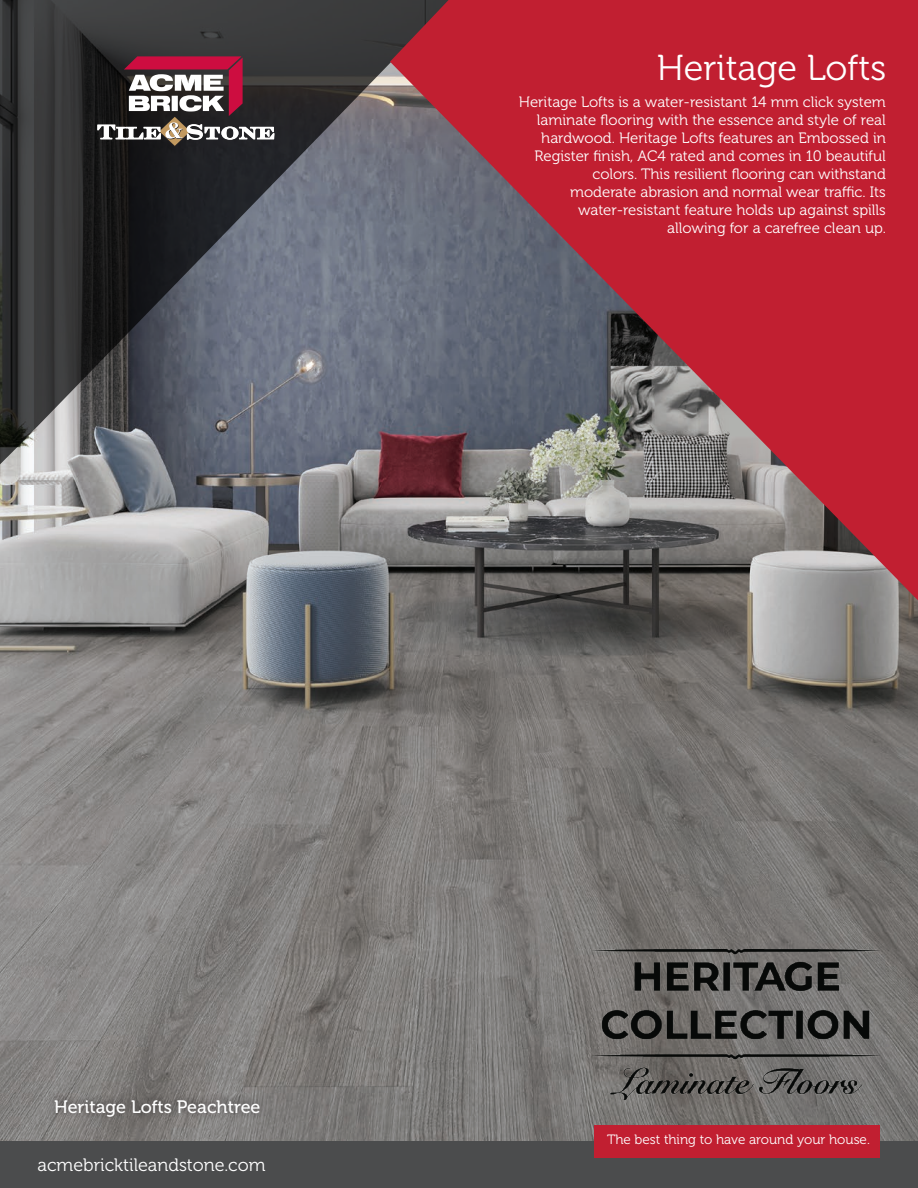
<style>
.page{position:relative;width:918px;height:1188px;background:#fff}
.page>*{position:absolute;margin:0;border:0;box-sizing:border-box;transform-origin:0 0}
.t1{font:36px "Museo 300";color:#fff}
.t2{font:18px "Museo 300";color:#fff}
.t3{font:18px "Museo 500";color:#fff}
.t4{font:15px/18px "Museo 300";color:#fff;text-align:right}
.t5{font:13.5px "Museo 300";color:#fff}
</style>
<div class="page">
<img style="left:0;top:478px;width:918px;height:663px">
<svg style="left:0;top:0;width:390px;height:478px;background:#4e5056"></svg>
<svg style="left:390px;top:0;width:528px;height:600px;background:#9c434f"></svg>
<div style="left:46px;top:1090px;width:223px;height:36px;background:#231f20;opacity:.81"></div>
<div style="left:0;top:1142px;width:918px;height:46px;background:#4b4c4d"></div>
<div style="left:594px;top:1125px;width:286px;height:32px;background:#c11f31"></div>
<img style="left:593px;top:949px;width:287px;height:151px">
<svg style="left:97px;top:56px;width:178px;height:91px"></svg>
<h1 class="t1" style="left:657px;top:48px;width:231px">Heritage Lofts</h1>
<p class="t4" style="left:519px;top:94px;width:369px">Heritage Lofts is a water-resistant 14 mm click system laminate flooring with the essence and style of real hardwood. Heritage Lofts features an Embossed in Register finish, AC4 rated and comes in 10 beautiful colors. This resilient flooring can withstand<br>moderate abrasion and normal wear traffic. Its water-resistant feature holds up against spills allowing for a carefree clean up.</p>
<p class="t3" style="left:54px;top:1096px;width:208px">Heritage Lofts Peachtree</p>
<p class="t2" style="left:38px;top:1155px;width:229px">acmebricktileandstone.com</p>
<p class="t5" style="left:607px;top:1132px;width:264px">The best thing to have around your house.</p>
</div>
